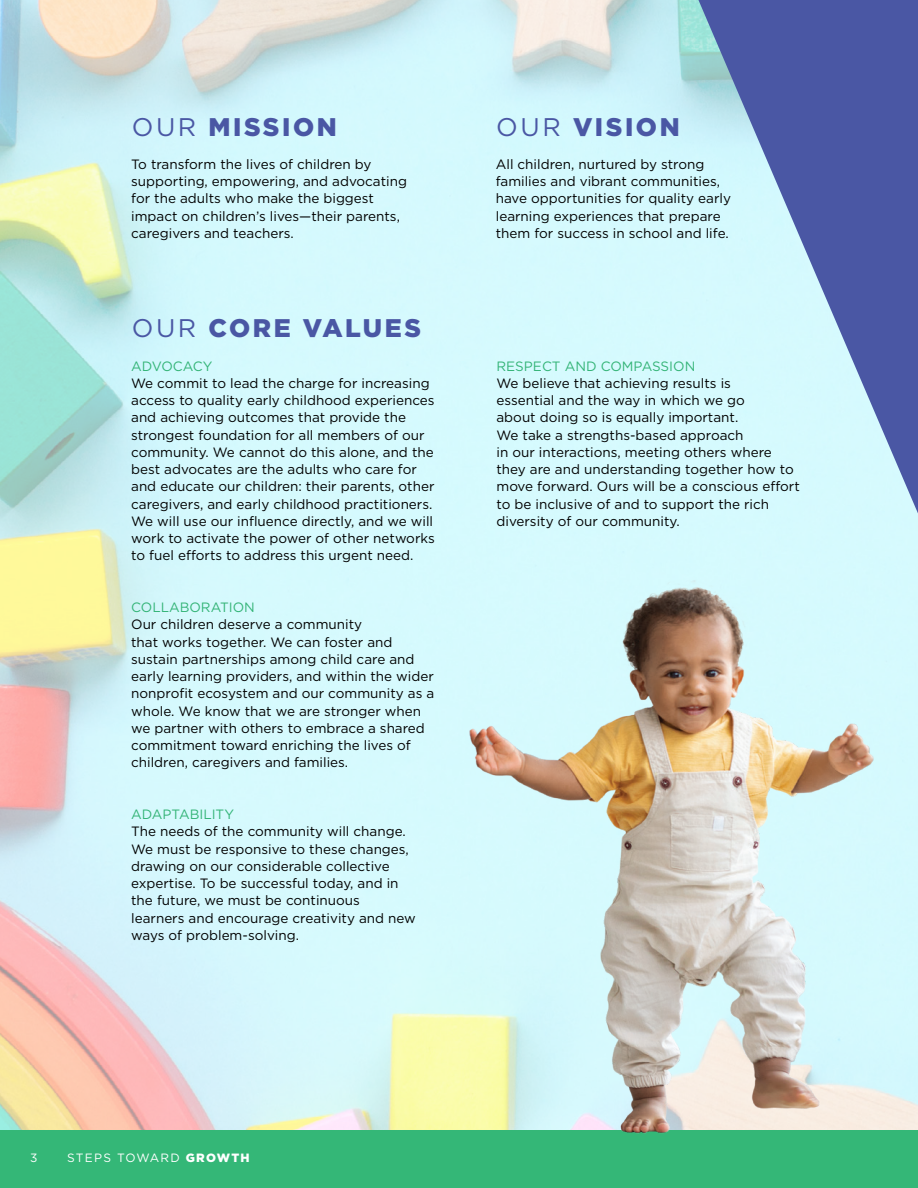
<style>
.page{position:relative;width:918px;height:1188px;background:#fff}
.page>*{position:absolute;margin:0;border:0;box-sizing:border-box;transform-origin:0 0}
.t1{font:900 25.5px "Gotham";letter-spacing:.1em;color:#4a57a4}
.t2{font:13.5px/17.2px "Gotham";color:#000}
.t3{font:13.5px "Gotham";color:#34b477}
.t4{font:12px "Gotham";letter-spacing:.1em;color:#fff}
.s1{font-weight:400}
.s2{font-weight:900}
</style>
<div class="page">
<img style="left:0;top:0;width:918px;height:1131px">
<svg style="left:698px;top:0;width:220px;height:513px;background:#8fa8d0"></svg>
<div style="left:0;top:1131px;width:918px;height:57px;background:#34b777"></div>
<img style="left:420px;top:526px;width:498px;height:608px">
<h1 class="t1" style="left:132px;top:112px;width:207px"><span class="s1">OUR</span> MISSION</h1>
<h1 class="t1" style="left:496px;top:112px;width:185px"><span class="s1">OUR</span> VISION</h1>
<p class="t2" style="left:131px;top:155px;width:277px">To transform the lives of children by supporting, empowering, and advocating for the adults who make the biggest impact on children’s lives—their parents, caregivers and teachers.</p>
<p class="t2" style="left:496px;top:155px;width:237px">All children, nurtured by strong families and vibrant communities, have opportunities for quality early learning experiences that prepare them for success in school and life.</p>
<h1 class="t1" style="left:132px;top:314px;width:291px"><span class="s1">OUR</span> CORE VALUES</h1>
<p class="t3" style="left:131px;top:358px;width:83px">ADVOCACY</p>
<p class="t2" style="left:131px;top:374px;width:305px">We commit to lead the charge for increasing access to quality early childhood experiences and achieving outcomes that provide the strongest foundation for all members of our community. We cannot do this alone, and the best advocates are the adults who care for and educate our children: their parents, other caregivers, and early childhood practitioners.<br>We will use our influence directly, and we will work to activate the power of other networks to fuel efforts to address this urgent need.</p>
<p class="t3" style="left:131px;top:600px;width:125px">COLLABORATION</p>
<p class="t2" style="left:131px;top:616px;width:305px">Our children deserve a community<br>that works together. We can foster and sustain partnerships among child care and early learning providers, and within the wider nonprofit ecosystem and our community as a whole. We know that we are stronger when we partner with others to embrace a shared commitment toward enriching the lives of children, caregivers and families.</p>
<p class="t3" style="left:131px;top:807px;width:104px">ADAPTABILITY</p>
<p class="t2" style="left:131px;top:823px;width:286px">The needs of the community will change.<br>We must be responsive to these changes, drawing on our considerable collective expertise. To be successful today, and in the future, we must be continuous learners and encourage creativity and new ways of problem-solving.</p>
<p class="t3" style="left:497px;top:358px;width:200px">RESPECT AND COMPASSION</p>
<p class="t2" style="left:497px;top:374px;width:305px">We believe that achieving results is<br>essential and the way in which we go<br>about doing so is equally important.<br>We take a strengths-based approach<br>in our interactions, meeting others where they are and understanding together how to move forward. Ours will be a conscious effort to be inclusive of and to support the rich diversity of our community.</p>
<p class="t4" style="left:30px;top:1151px;width:9px">3</p>
<p class="t4" style="left:67px;top:1151px;width:184px">STEPS TOWARD <span class="s2">GROWTH</span></p>
</div>
